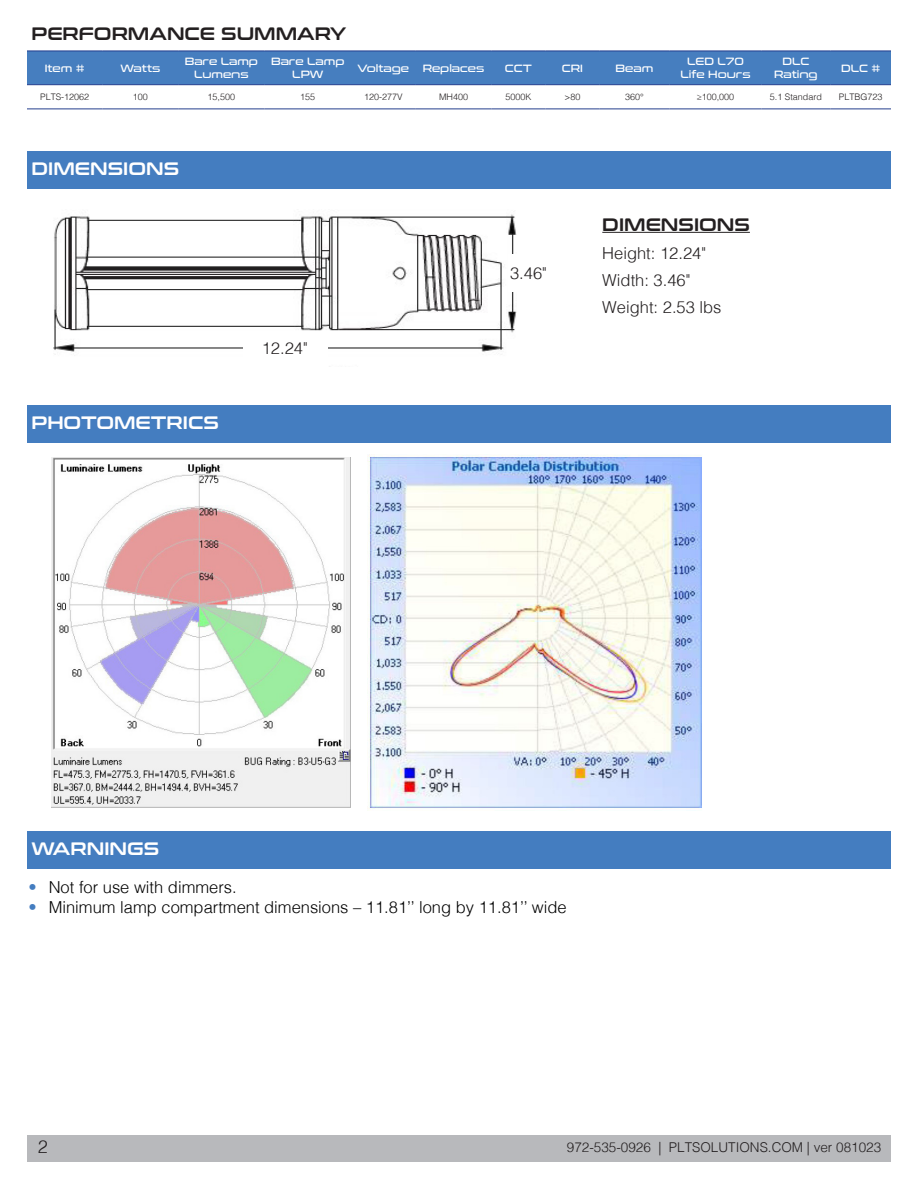
<style>
.page{position:relative;width:918px;height:1188px;background:#fff}
.page>*{position:absolute;margin:0;border:0;box-sizing:border-box;transform-origin:0 0}
.t1{font:18px "Conthrax Sb";color:#fff}
.t2{font:18px "Conthrax Sb";color:#231f20}
.t3{font:300 18px "Helvetica";color:#231f20}
.t4{font:300 16.5px "Helvetica";color:#000}
.PLT_Body{font:300 16.5px "Helvetica";color:#231f20}
.t5{font:300 13.5px "Helvetica";color:#231f20}
.t6{font:10.5px/12.6px "Conthrax Rg";color:#fff;text-align:center}
.Paragraph_Style_1{font:300 9px "Helvetica";color:#231f20}
.s1{color:#447dc0}
</style>
<div class="page">
<div style="left:27px;top:1135px;width:864px;height:27px;background:#b8b9bc"></div>
<img style="left:53px;top:214px;width:463px;height:141px">
<div style="left:27px;top:152px;width:864px;height:37px;background:#447dc0"></div>
<div style="left:27px;top:406px;width:864px;height:37px;background:#447dc0"></div>
<div style="left:27px;top:831px;width:864px;height:37px;background:#447dc0"></div>
<div style="left:27px;top:52px;width:864px;height:32px;background:#467ebf"></div>
<hr style="left:27px;top:109px;width:76px;height:1px;background:#253f8e">
<hr style="left:103px;top:109px;width:75px;height:1px;background:#253f8e">
<hr style="left:178px;top:109px;width:87px;height:1px;background:#253f8e">
<hr style="left:265px;top:109px;width:86px;height:1px;background:#253f8e">
<hr style="left:351px;top:109px;width:65px;height:1px;background:#253f8e">
<hr style="left:416px;top:109px;width:75px;height:1px;background:#253f8e">
<hr style="left:491px;top:109px;width:54px;height:1px;background:#253f8e">
<hr style="left:545px;top:109px;width:54px;height:1px;background:#253f8e">
<hr style="left:599px;top:109px;width:71px;height:1px;background:#253f8e">
<hr style="left:670px;top:109px;width:91px;height:1px;background:#253f8e">
<hr style="left:761px;top:109px;width:70px;height:1px;background:#253f8e">
<hr style="left:831px;top:109px;width:60px;height:1px;background:#253f8e">
<hr style="left:27px;top:51px;width:76px;height:1px;background:#253f8e">
<hr style="left:103px;top:51px;width:75px;height:1px;background:#253f8e">
<hr style="left:178px;top:51px;width:87px;height:1px;background:#253f8e">
<hr style="left:265px;top:51px;width:86px;height:1px;background:#253f8e">
<hr style="left:351px;top:51px;width:65px;height:1px;background:#253f8e">
<hr style="left:416px;top:51px;width:75px;height:1px;background:#253f8e">
<hr style="left:491px;top:51px;width:54px;height:1px;background:#253f8e">
<hr style="left:545px;top:51px;width:54px;height:1px;background:#253f8e">
<hr style="left:599px;top:51px;width:71px;height:1px;background:#253f8e">
<hr style="left:670px;top:51px;width:91px;height:1px;background:#253f8e">
<hr style="left:761px;top:51px;width:70px;height:1px;background:#253f8e">
<hr style="left:831px;top:51px;width:60px;height:1px;background:#253f8e">
<hr style="left:27px;top:84px;width:76px;height:1px;background:#253f8e">
<hr style="left:103px;top:84px;width:75px;height:1px;background:#253f8e">
<hr style="left:178px;top:84px;width:87px;height:1px;background:#253f8e">
<hr style="left:265px;top:84px;width:86px;height:1px;background:#253f8e">
<hr style="left:351px;top:84px;width:65px;height:1px;background:#253f8e">
<hr style="left:416px;top:84px;width:75px;height:1px;background:#253f8e">
<hr style="left:491px;top:84px;width:54px;height:1px;background:#253f8e">
<hr style="left:545px;top:84px;width:54px;height:1px;background:#253f8e">
<hr style="left:599px;top:84px;width:71px;height:1px;background:#253f8e">
<hr style="left:670px;top:84px;width:91px;height:1px;background:#253f8e">
<hr style="left:761px;top:84px;width:70px;height:1px;background:#253f8e">
<hr style="left:831px;top:84px;width:60px;height:1px;background:#253f8e">
<img style="left:52px;top:458px;width:299px;height:349px">
<img style="left:367px;top:455px;width:335px;height:354px">
<hr style="left:602px;top:232px;width:148px;height:1px;background:#231f20">
<div style="left:508px;top:255px;width:41px;height:37px;background:#fff"></div>
<div style="left:243px;top:334px;width:84px;height:42px;background:#fff"></div>
<p class="t2" style="left:32px;top:20px;width:316px">PERFORMANCE SUMMARY</p>
<p class="t6" style="left:45px;top:61px;width:42px">Item #</p>
<p class="t6" style="left:120px;top:61px;width:42px">Watts</p>
<p class="t6" style="left:185px;top:55px;width:75px">Bare Lamp</p>
<p class="t6" style="left:194px;top:67px;width:56px">Lumens</p>
<p class="t6" style="left:271px;top:55px;width:75px">Bare Lamp<br>LPW</p>
<p class="t6" style="left:358px;top:61px;width:53px">Voltage</p>
<p class="t6" style="left:423px;top:61px;width:63px">Replaces</p>
<p class="t6" style="left:505px;top:61px;width:28px">CCT</p>
<p class="t6" style="left:562px;top:61px;width:23px">CRI</p>
<p class="t6" style="left:616px;top:61px;width:39px">Beam</p>
<p class="t6" style="left:680px;top:55px;width:72px">LED L70<br>Life Hours</p>
<p class="t6" style="left:782px;top:55px;width:28px">DLC</p>
<p class="t6" style="left:774px;top:67px;width:45px">Rating</p>
<p class="t6" style="left:841px;top:61px;width:41px">DLC #</p>
<p class="Paragraph_Style_1" style="left:40px;top:89px;width:51px">PLTS-12062</p>
<p class="Paragraph_Style_1" style="left:133px;top:89px;width:17px">100</p>
<p class="Paragraph_Style_1" style="left:208px;top:89px;width:29px">15,500</p>
<p class="Paragraph_Style_1" style="left:300px;top:89px;width:17px">155</p>
<p class="Paragraph_Style_1" style="left:364px;top:89px;width:40px">120-277V</p>
<p class="Paragraph_Style_1" style="left:439px;top:89px;width:31px">MH400</p>
<p class="Paragraph_Style_1" style="left:505px;top:89px;width:28px">5000K</p>
<p class="Paragraph_Style_1" style="left:564px;top:89px;width:17px">&gt;80</p>
<p class="Paragraph_Style_1" style="left:625px;top:89px;width:20px">360°</p>
<p class="Paragraph_Style_1" style="left:697px;top:89px;width:39px">≥100,000</p>
<p class="Paragraph_Style_1" style="left:770px;top:89px;width:54px">5.1 Standard</p>
<p class="Paragraph_Style_1" style="left:839px;top:89px;width:45px">PLTBG723</p>
<p class="t1" style="left:32px;top:155px;width:149px">DIMENSIONS</p>
<p class="t1" style="left:32px;top:409px;width:189px">PHOTOMETRICS</p>
<p class="PLT_Body" style="left:262px;top:334px;width:47px">12.24"</p>
<p class="PLT_Body" style="left:510px;top:259px;width:38px">3.46"</p>
<p class="t2" style="left:602px;top:210px;width:149px">DIMENSIONS</p>
<p class="PLT_Body" style="left:602px;top:239px;width:105px">Height: 12.24"</p>
<p class="PLT_Body" style="left:602px;top:266px;width:90px">Width: 3.46"</p>
<p class="PLT_Body" style="left:602px;top:293px;width:121px">Weight: 2.53 lbs</p>
<p class="t1" style="left:32px;top:834px;width:129px">WARNINGS</p>
<p class="t4" style="left:28px;top:874px;width:210px"><span class="s1">•</span> Not for use with dimmers.</p>
<p class="t4" style="left:28px;top:893px;width:540px"><span class="s1">•</span> Minimum lamp compartment dimensions – 11.81’’ long by 11.81’’ wide</p>
<p class="t3" style="left:38px;top:1132px;width:12px">2</p>
<p class="t5" style="left:567px;top:1136px;width:316px">972-535-0926 | PLTSOLUTIONS.COM | ver 081023</p>
</div>
